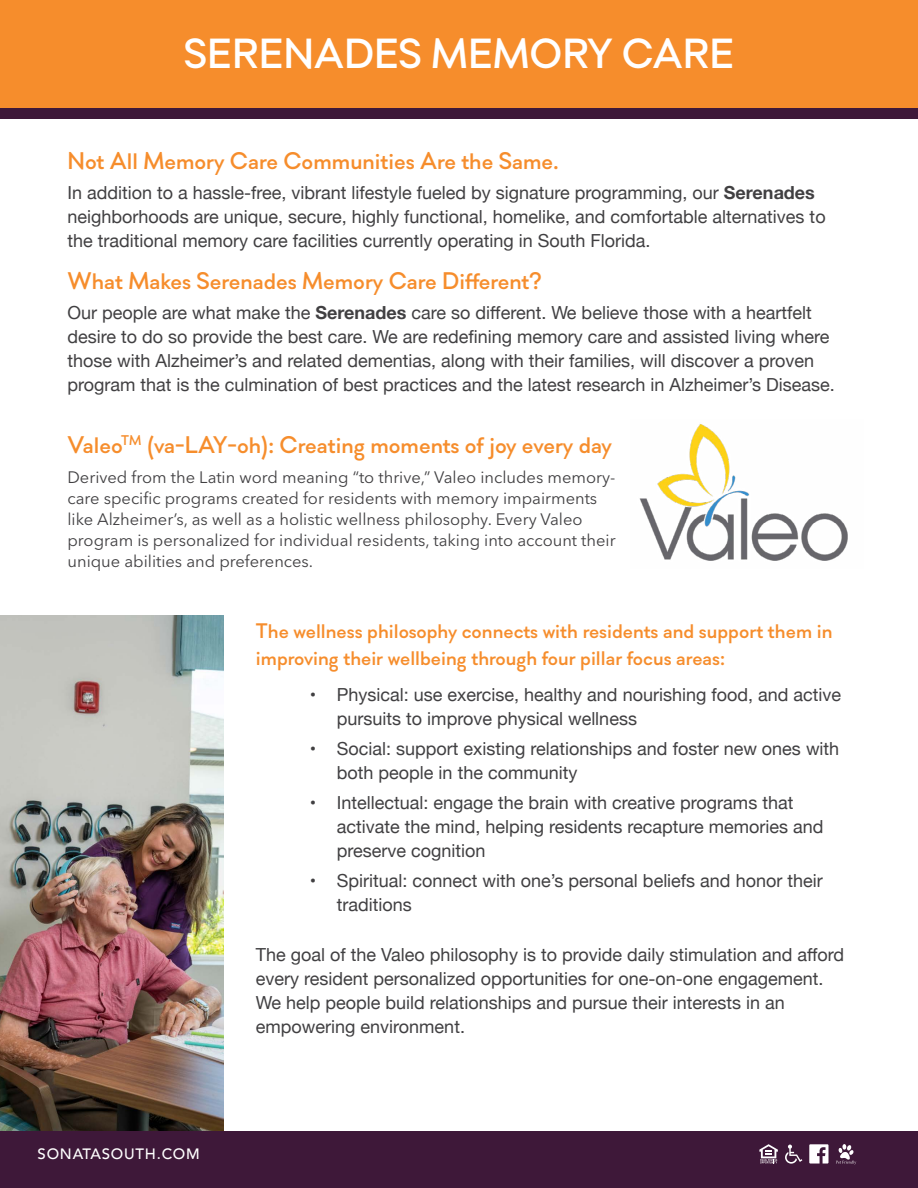
<style>
.page{position:relative;width:918px;height:1188px;background:#fff}
.page>*{position:absolute;margin:0;border:0;box-sizing:border-box;transform-origin:0 0}
.t1{font:500 42px "Soin Sans Pro";color:#fff}
.t2{font:500 24px "Soin Sans Pro";color:#f68d2c}
.t3{font:500 21px/27px "Soin Sans Pro";color:#f68d2c}
.t4{font:18px/24px "Helvetica Neue";color:#414042}
.t5{font:16.5px/21px "Avenir Next LT Pro";color:#414042}
.t6{font:500 15px "Avenir";letter-spacing:.05em;color:#fff}
.s1{font-weight:700}
</style>
<div class="page">
<div style="left:0;top:0;width:918px;height:110px;background:#f68d2c"></div>
<div style="left:0;top:108px;width:918px;height:10px;background:#3e1839"></div>
<img style="left:0;top:616px;width:224px;height:516px">
<img style="left:639px;top:424px;width:209px;height:137px">
<div style="left:0;top:1132px;width:918px;height:56px;background:#3e1839"></div>
<svg style="left:809px;top:1144px;width:20px;height:20px"></svg>
<svg style="left:759px;top:1144px;width:19px;height:19px"></svg>
<svg style="left:785px;top:1145px;width:17px;height:19px"></svg>
<svg style="left:836px;top:1144px;width:20px;height:21px"></svg>
<h1 class="t1" style="left:184px;top:29px;width:552px">SERENADES MEMORY CARE</h1>
<h2 class="t2" style="left:68px;top:147px;width:493px">Not All Memory Care Communities Are the Same.</h2>
<p class="t4" style="left:68px;top:182px;width:760px">In addition to a hassle-free, vibrant lifestyle fueled by signature programming, our <span class="s1">Serenades </span>neighborhoods are unique, secure, highly functional, homelike, and comfortable alternatives to the traditional memory care facilities currently operating in South Florida.</p>
<h2 class="t2" style="left:68px;top:267px;width:476px">What Makes Serenades Memory Care Different?</h2>
<p class="t4" style="left:68px;top:302px;width:769px">Our people are what make the <span class="s1">Serenades</span> care so different. We believe those with a heartfelt desire to do so provide the best care. We are redefining memory care and assisted living where those with Alzheimer’s and related dementias, along with their families, will discover a proven program that is the culmination of best practices and the latest research in Alzheimer’s Disease.</p>
<h2 class="t2" style="left:68px;top:430px;width:546px">Valeo<sup>TM</sup> (va-LAY-oh): Creating moments of joy every day</h2>
<p class="t5" style="left:68px;top:466px;width:550px">Derived from the Latin word meaning “to thrive,” Valeo includes memory&shy;care specific programs created for residents with memory impairments like Alzheimer’s, as well as a holistic wellness philosophy. Every Valeo program is personalized for individual residents, taking into account their unique abilities and preferences.</p>
<p class="t6" style="left:38px;top:1141px;width:164px">SONATASOUTH.COM</p>
<p class="t3" style="left:256px;top:618px;width:578px">The wellness philosophy connects with residents and support them in improving their wellbeing through four pillar focus areas:</p>
<p class="t4" style="left:337px;top:683px;width:506px;text-indent:-27px">• Physical: use exercise, healthy and nourishing food, and active pursuits to improve physical wellness</p>
<p class="t4" style="left:337px;top:737px;width:504px;text-indent:-27px">• Social: support existing relationships and foster new ones with both people in the community</p>
<p class="t4" style="left:337px;top:791px;width:488px;text-indent:-27px">• Intellectual: engage the brain with creative programs that activate the mind, helping residents recapture memories and preserve cognition</p>
<p class="t4" style="left:337px;top:869px;width:487px;text-indent:-27px">• Spiritual: connect with one’s personal beliefs and honor their traditions</p>
<p class="t4" style="left:256px;top:944px;width:590px">The goal of the Valeo philosophy is to provide daily stimulation and afford every resident personalized opportunities for one-on-one engagement.<br>We help people build relationships and pursue their interests in an empowering environment.</p>
</div>
